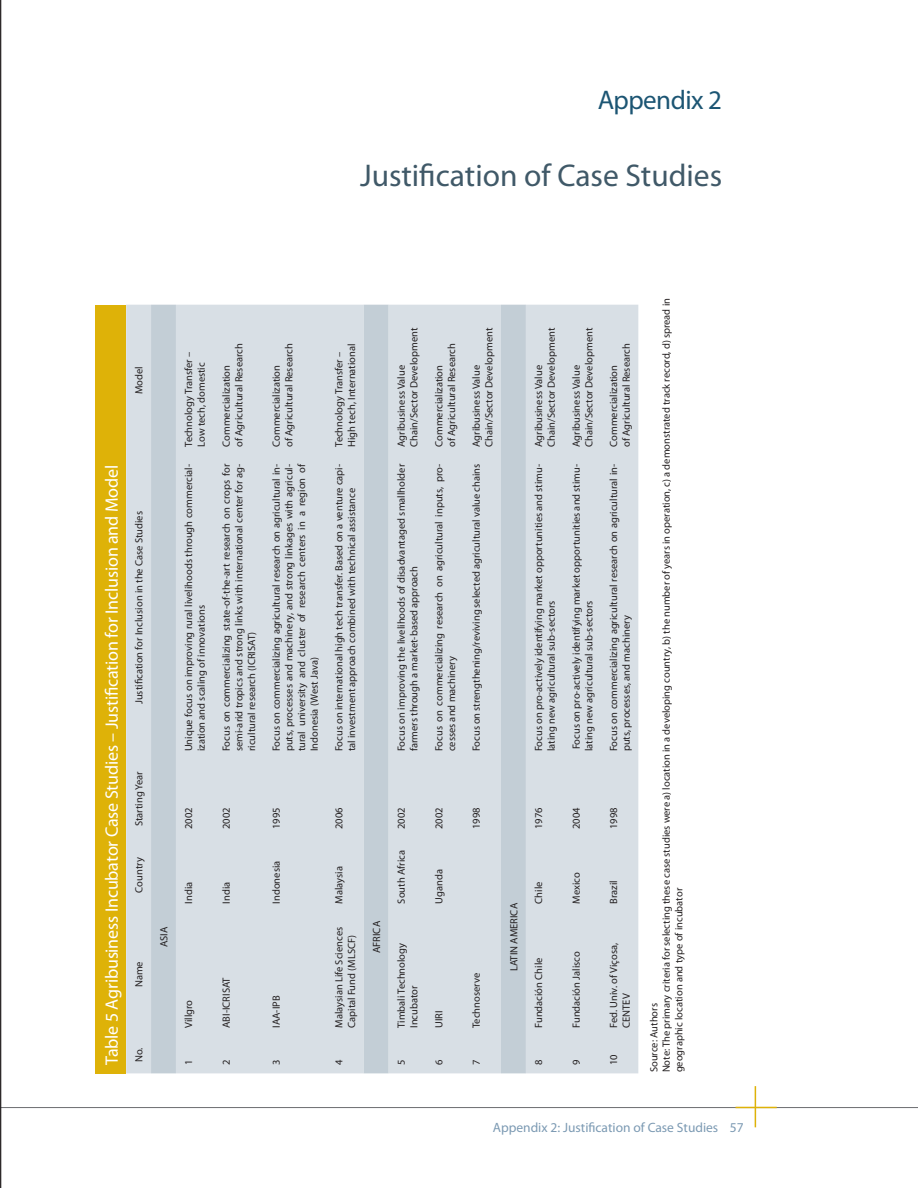
<style>
.page{position:relative;width:918px;height:1188px;background:#fff}
.page>*{position:absolute;margin:0;border:0;box-sizing:border-box;transform-origin:0 0}
.chapter_title_2_line{font:31.5px "Myriad Pro";color:#405968}
.Chapter_number{font:27px "Myriad Pro";letter-spacing:-.02em;color:#1c5573}
.Table_title{font:18px "Myriad Pro";letter-spacing:-.01em;color:#fff}
.ruuning_head_right{font:13.5px "Myriad Pro";color:#7c9ab3}
.bullets{font:10.5px/12.6px "Myriad Pro";color:#231f20}
</style>
<div class="page">
<hr style="left:0;top:1107px;width:918px;height:1px;background:#6c6d70">
<hr style="left:755px;top:1086px;width:1px;height:41px;background:#deb208">
<hr style="left:736px;top:1107px;width:41px;height:1px;background:#deb208">
<hr style="left:0;top:0;width:1px;height:1188px;background:#231f20">
<div style="left:96px;top:305px;width:30px;height:768px;background:#deb208"></div>
<div style="left:126px;top:305px;width:512px;height:768px;background:#d8dfe5"></div>
<svg style="left:151px;top:305px;width:375px;height:768px;background:#d3dbe2"></svg>
<p class="Chapter_number" style="left:598px;top:84px;width:126px">Appendix 2</p>
<p class="chapter_title_2_line" style="left:360px;top:156px;width:364px">Justification of Case Studies</p>
<p class="bullets" style="left:133px;top:394px;width:29px;rotate:-90deg">Model</p>
<p class="Table_title" style="left:101px;top:1065px;width:601px;rotate:-90deg">Table 5 Agribusiness Incubator Case Studies – Justification for Inclusion and Model</p>
<p class="bullets" style="left:133px;top:704px;width:195px;rotate:-90deg">Justification for Inclusion in the Case Studies</p>
<p class="bullets" style="left:133px;top:826px;width:57px;rotate:-90deg">Starting Year</p>
<p class="bullets" style="left:133px;top:893px;width:37px;rotate:-90deg">Country</p>
<p class="bullets" style="left:133px;top:987px;width:27px;rotate:-90deg">Name</p>
<p class="bullets" style="left:133px;top:1062px;width:16px;rotate:-90deg">No.</p>
<p class="bullets" style="left:157px;top:947px;width:22px;rotate:-90deg">ASIA</p>
<p class="bullets" style="left:182px;top:447px;width:96px;rotate:-90deg">Technology Transfer –</p>
<p class="bullets" style="left:195px;top:447px;width:86px;rotate:-90deg">Low tech, domestic</p>
<p class="bullets" style="left:182px;top:751px;width:289px;rotate:-90deg">Unique focus on improving rural livelihoods through commercial&shy;ization and scaling of innovations</p>
<p class="bullets" style="left:232px;top:447px;width:105px;rotate:-90deg">of Agricultural Research</p>
<p class="bullets" style="left:220px;top:447px;width:84px;rotate:-90deg">Commercialization</p>
<p class="bullets" style="left:220px;top:751px;width:289px;text-align:justify;rotate:-90deg">Focus on commercializing state-of-the-art research on crops for semi-arid tropics and strong links with international center for ag&shy;ricultural research (ICRISAT)</p>
<p class="bullets" style="left:283px;top:447px;width:105px;rotate:-90deg">of Agricultural Research</p>
<p class="bullets" style="left:270px;top:447px;width:84px;rotate:-90deg">Commercialization</p>
<p class="bullets" style="left:270px;top:751px;width:289px;text-align:justify;rotate:-90deg">Focus on commercializing agricultural research on agricultural in&shy;puts, processes and machinery, and strong linkages with agricul&shy;tural university and cluster of research centers in a region of Indonesia (West Java)</p>
<p class="bullets" style="left:333px;top:447px;width:96px;rotate:-90deg">Technology Transfer –</p>
<p class="bullets" style="left:345px;top:447px;width:105px;rotate:-90deg">High tech, International</p>
<p class="bullets" style="left:333px;top:751px;width:289px;rotate:-90deg">Focus on international high tech transfer. Based on a venture capi&shy;tal investment approach combined with technical assistance</p>
<p class="bullets" style="left:408px;top:447px;width:121px;rotate:-90deg">Chain/Sector Development</p>
<p class="bullets" style="left:395px;top:447px;width:83px;rotate:-90deg">Agribusiness Value</p>
<p class="bullets" style="left:395px;top:751px;width:289px;rotate:-90deg">Focus on improving the livelihoods of disadvantaged smallholder farmers through a market-based approach</p>
<p class="bullets" style="left:445px;top:447px;width:105px;rotate:-90deg">of Agricultural Research</p>
<p class="bullets" style="left:432px;top:447px;width:84px;rotate:-90deg">Commercialization</p>
<p class="bullets" style="left:432px;top:751px;width:289px;rotate:-90deg">Focus on commercializing research on agricultural inputs, pro&shy;cesses and machinery</p>
<p class="bullets" style="left:483px;top:447px;width:121px;rotate:-90deg">Chain/Sector Development</p>
<p class="bullets" style="left:470px;top:447px;width:83px;rotate:-90deg">Agribusiness Value</p>
<p class="bullets" style="left:470px;top:751px;width:289px;rotate:-90deg">Focus on strengthening/reviving selected agricultural value chains</p>
<p class="bullets" style="left:545px;top:447px;width:121px;rotate:-90deg">Chain/Sector Development</p>
<p class="bullets" style="left:532px;top:447px;width:83px;rotate:-90deg">Agribusiness Value</p>
<p class="bullets" style="left:532px;top:751px;width:289px;rotate:-90deg">Focus on pro-actively identifying market opportunities and stimu&shy;lating new agricultural sub-sectors</p>
<p class="bullets" style="left:582px;top:447px;width:121px;rotate:-90deg">Chain/Sector Development</p>
<p class="bullets" style="left:570px;top:447px;width:83px;rotate:-90deg">Agribusiness Value</p>
<p class="bullets" style="left:570px;top:751px;width:289px;rotate:-90deg">Focus on pro-actively identifying market opportunities and stimu&shy;lating new agricultural sub-sectors</p>
<p class="bullets" style="left:620px;top:447px;width:105px;rotate:-90deg">of Agricultural Research</p>
<p class="bullets" style="left:607px;top:447px;width:84px;rotate:-90deg">Commercialization</p>
<p class="bullets" style="left:607px;top:751px;width:289px;rotate:-90deg">Focus on commercializing agricultural research on agricultural in&shy;puts, processes, and machinery</p>
<p class="bullets" style="left:182px;top:829px;width:23px;rotate:-90deg">2002</p>
<p class="bullets" style="left:220px;top:829px;width:23px;rotate:-90deg">2002</p>
<p class="bullets" style="left:270px;top:829px;width:23px;rotate:-90deg">1995</p>
<p class="bullets" style="left:333px;top:829px;width:23px;rotate:-90deg">2006</p>
<p class="bullets" style="left:395px;top:829px;width:23px;rotate:-90deg">2002</p>
<p class="bullets" style="left:432px;top:829px;width:23px;rotate:-90deg">2002</p>
<p class="bullets" style="left:470px;top:829px;width:23px;rotate:-90deg">1998</p>
<p class="bullets" style="left:532px;top:829px;width:23px;rotate:-90deg">1976</p>
<p class="bullets" style="left:570px;top:829px;width:23px;rotate:-90deg">2004</p>
<p class="bullets" style="left:607px;top:829px;width:23px;rotate:-90deg">1998</p>
<p class="bullets" style="left:182px;top:904px;width:23px;rotate:-90deg">India</p>
<p class="bullets" style="left:220px;top:904px;width:23px;rotate:-90deg">India</p>
<p class="bullets" style="left:182px;top:1028px;width:30px;rotate:-90deg">Villgro</p>
<p class="bullets" style="left:220px;top:1028px;width:52px;rotate:-90deg">ABI-ICRISAT</p>
<p class="bullets" style="left:270px;top:904px;width:44px;rotate:-90deg">Indonesia</p>
<p class="bullets" style="left:270px;top:1028px;width:34px;rotate:-90deg">IAA-IPB</p>
<p class="bullets" style="left:333px;top:904px;width:39px;rotate:-90deg">Malaysia</p>
<p class="bullets" style="left:333px;top:1028px;width:103px;rotate:-90deg">Malaysian Life Sciences<br>Capital Fund (MLSCF)</p>
<p class="bullets" style="left:370px;top:953px;width:34px;rotate:-90deg">AFRICA</p>
<p class="bullets" style="left:395px;top:904px;width:55px;rotate:-90deg">South Africa</p>
<p class="bullets" style="left:395px;top:1028px;width:86px;rotate:-90deg">Timbali Technology<br>Incubator</p>
<p class="bullets" style="left:432px;top:904px;width:36px;rotate:-90deg">Uganda</p>
<p class="bullets" style="left:432px;top:1028px;width:19px;rotate:-90deg">UIRI</p>
<p class="bullets" style="left:470px;top:1028px;width:57px;rotate:-90deg">Technoserve</p>
<p class="bullets" style="left:507px;top:971px;width:70px;rotate:-90deg">LATIN AMERICA</p>
<p class="bullets" style="left:532px;top:904px;width:24px;rotate:-90deg">Chile</p>
<p class="bullets" style="left:532px;top:1028px;width:72px;rotate:-90deg">Fundación Chile</p>
<p class="bullets" style="left:570px;top:904px;width:33px;rotate:-90deg">Mexico</p>
<p class="bullets" style="left:570px;top:1028px;width:78px;rotate:-90deg">Fundación Jalisco</p>
<p class="bullets" style="left:607px;top:904px;width:25px;rotate:-90deg">Brazil</p>
<p class="bullets" style="left:607px;top:1028px;width:86px;rotate:-90deg">Fed. Univ. of Viçosa,<br>CENTEV</p>
<p class="bullets" style="left:182px;top:1065px;width:7px;rotate:-90deg">1</p>
<p class="bullets" style="left:220px;top:1065px;width:7px;rotate:-90deg">2</p>
<p class="bullets" style="left:270px;top:1065px;width:7px;rotate:-90deg">3</p>
<p class="bullets" style="left:333px;top:1065px;width:7px;rotate:-90deg">4</p>
<p class="bullets" style="left:395px;top:1065px;width:7px;rotate:-90deg">5</p>
<p class="bullets" style="left:432px;top:1065px;width:7px;rotate:-90deg">6</p>
<p class="bullets" style="left:470px;top:1065px;width:7px;rotate:-90deg">7</p>
<p class="bullets" style="left:532px;top:1065px;width:7px;rotate:-90deg">8</p>
<p class="bullets" style="left:570px;top:1065px;width:7px;rotate:-90deg">9</p>
<p class="bullets" style="left:607px;top:1065px;width:12px;rotate:-90deg">10</p>
<p class="bullets" style="left:660px;top:1072px;width:776px;rotate:-90deg">Note: The primary criteria for selecting these case studies were a) location in a developing country, b) the number of years in operation, c) a demonstrated track record, d) spread in geographic location and type of incubator</p>
<p class="bullets" style="left:647px;top:1072px;width:71px;rotate:-90deg">Source: Authors</p>
<p class="ruuning_head_right" style="left:493px;top:1120px;width:252px">Appendix 2: Justification of Case Studies 57</p>
</div>
